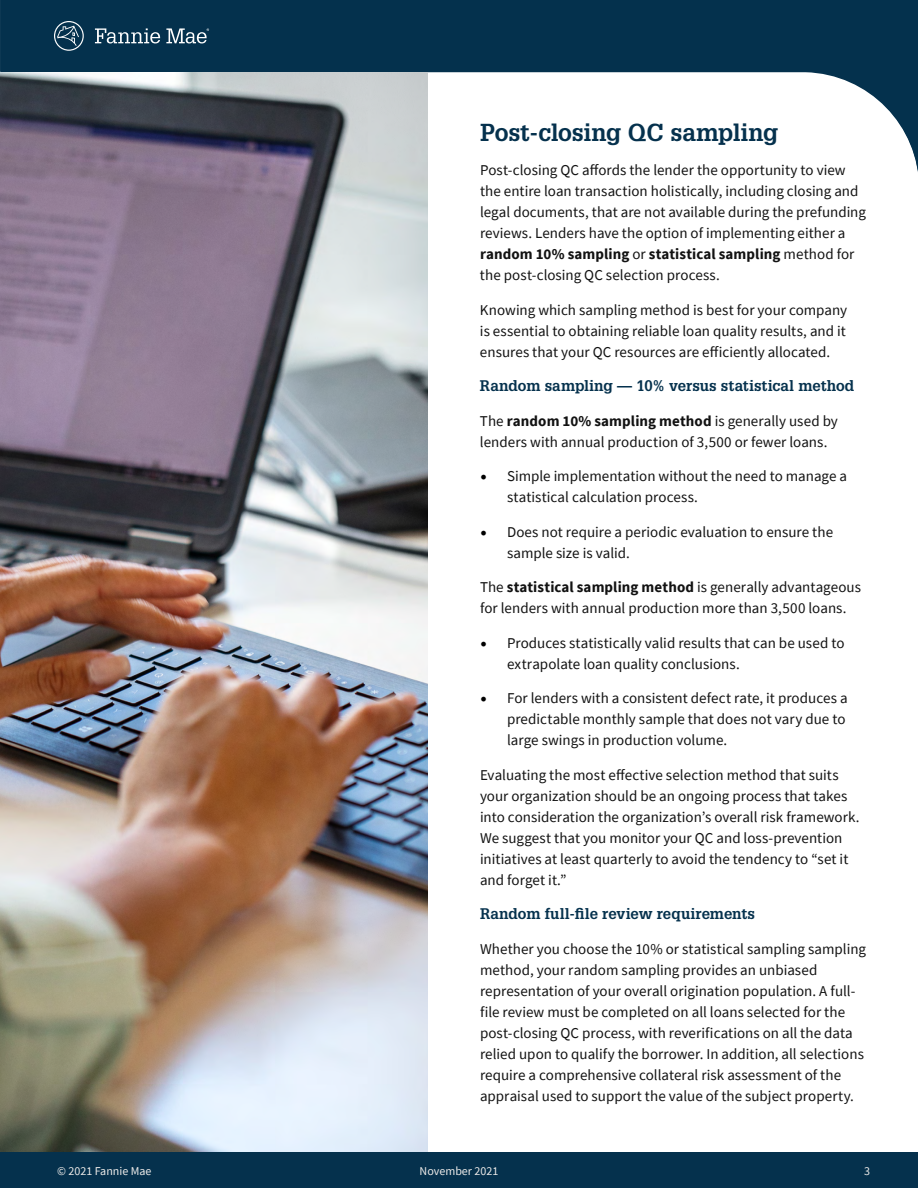
<style>
.page{position:relative;width:918px;height:1188px;background:#fff}
.page>*{position:absolute;margin:0;border:0;box-sizing:border-box;transform-origin:0 0}
.t1{font:700 24px "Glypha LT Pro";letter-spacing:-.01em;color:#05314d}
.t2{font:15px/21px "Source Sans Pro";color:#121212}
.t3{font:700 15px "Glypha LT Pro";color:#05314d}
.t4{font:12px "Source Sans Pro";color:#edebe9}
.s1{font-weight:700}
.s2{font-family:"Minion Pro";font-size:18px;color:#000}
</style>
<div class="page">
<div style="left:0;top:1152px;width:918px;height:36px;background:#05314d"></div>
<svg style="left:0;top:0;width:918px;height:172px;fill:#04314d"></svg>
<svg style="left:52px;top:21px;width:32px;height:31px"></svg>
<svg style="left:93px;top:28px;width:116px;height:17px;background:#45667b"></svg>
<img style="left:0;top:72px;width:428px;height:1080px">
<h1 class="t1" style="left:480px;top:117px;width:300px">Post-closing QC sampling</h1>
<p class="t2" style="left:480px;top:160px;width:388px">Post-closing QC affords the lender the opportunity to view the entire loan transaction holistically, including closing and legal documents, that are not available during the prefunding reviews. Lenders have the option of implementing either a <span class="s1">random 10% sampling</span> or <span class="s1">statistical sampling</span> method for the post-closing QC selection process.</p>
<p class="t2" style="left:480px;top:299px;width:369px;text-align:justify">Knowing which sampling method is best for your company is essential to obtaining reliable loan quality results, and it ensures that your QC resources are efficiently allocated.</p>
<p class="t3" style="left:480px;top:376px;width:376px">Random sampling — 10% versus statistical method</p>
<p class="t2" style="left:480px;top:410px;width:359px">The <span class="s1">random 10% sampling method</span> is generally used by lenders with annual production of 3,500 or fewer loans.</p>
<p class="t2" style="left:507px;top:466px;width:342px;text-indent:-27px"><span class="s2">•</span> Simple implementation without the need to manage a statistical calculation process.</p>
<p class="t2" style="left:507px;top:521px;width:328px;text-indent:-27px"><span class="s2">•</span> Does not require a periodic evaluation to ensure the sample size is valid.</p>
<p class="t2" style="left:480px;top:577px;width:383px">The <span class="s1">statistical sampling method</span> is generally advantageous for lenders with annual production more than 3,500 loans.</p>
<p class="t2" style="left:507px;top:632px;width:339px;text-indent:-27px"><span class="s2">•</span> Produces statistically valid results that can be used to extrapolate loan quality conclusions.</p>
<p class="t2" style="left:507px;top:688px;width:342px;text-indent:-27px"><span class="s2">•</span> For lenders with a consistent defect rate, it produces a predictable monthly sample that does not vary due to large swings in production volume.</p>
<p class="t2" style="left:480px;top:764px;width:381px">Evaluating the most effective selection method that suits your organization should be an ongoing process that takes into consideration the organization’s overall risk framework.<br>We suggest that you monitor your QC and loss-prevention initiatives at least quarterly to avoid the tendency to “set it and forget it.”</p>
<p class="t3" style="left:480px;top:904px;width:277px">Random full-file review requirements</p>
<p class="t2" style="left:480px;top:938px;width:388px">Whether you choose the 10% or statistical sampling sampling method, your random sampling provides an unbiased representation of your overall origination population. A full&shy;file review must be completed on all loans selected for the post-closing QC process, with reverifications on all the data relied upon to qualify the borrower. In addition, all selections require a comprehensive collateral risk assessment of the appraisal used to support the value of the subject property.</p>
<p class="t4" style="left:57px;top:1163px;width:96px">© 2021 Fannie Mae</p>
<p class="t4" style="left:420px;top:1163px;width:80px">November 2021</p>
<p class="t4" style="left:864px;top:1163px;width:7px">3</p>
</div>
